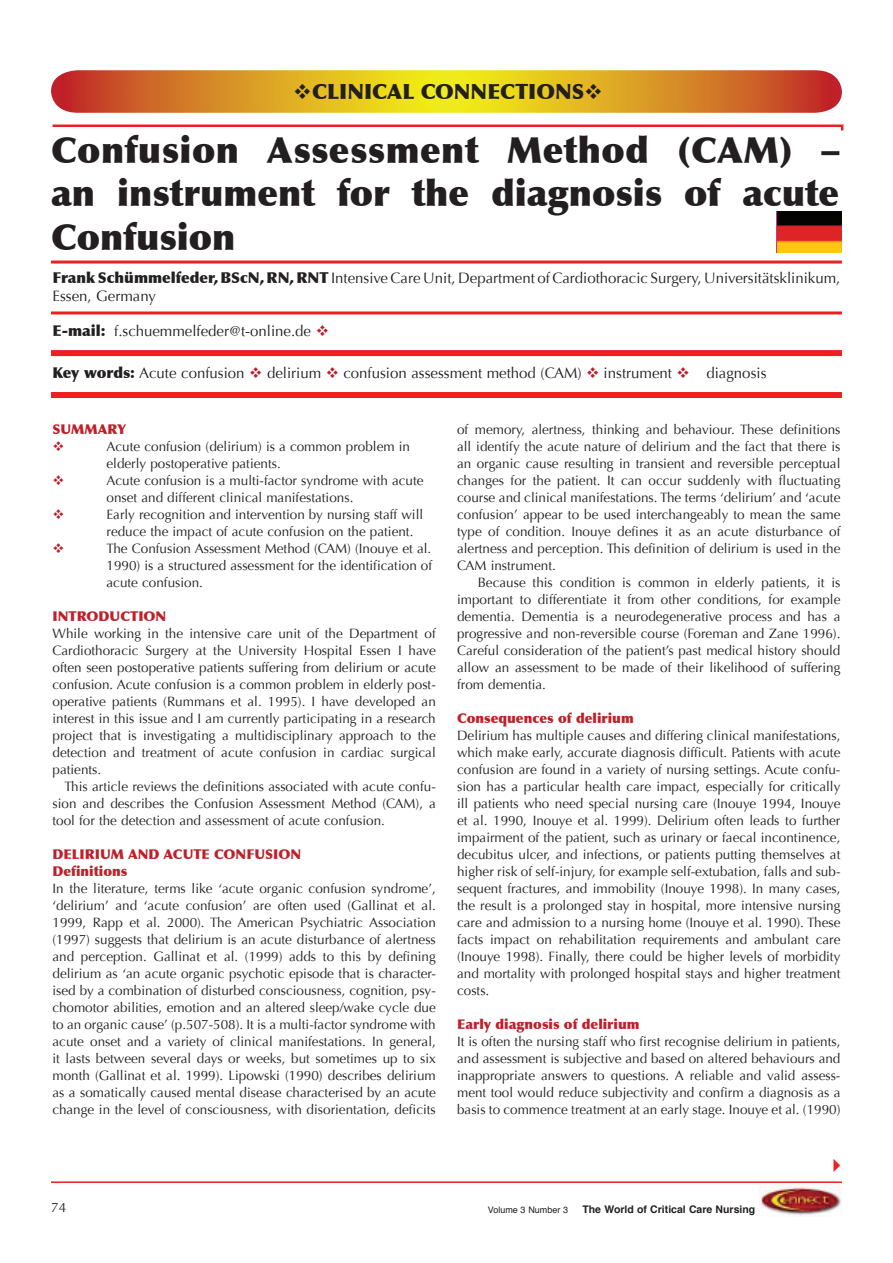
<style>
.page{position:relative;width:893px;height:1263px;background:#fff}
.page>*{position:absolute;margin:0;border:0;box-sizing:border-box;transform-origin:0 0}
.t1{font:900 36px/43.2px "Optima";color:#231f20;text-align:justify}
.t2{font:900 21px "Optima";color:#231f20}
.t3{font:15px/18px "Optima";color:#231f20}
.t4{font:13.5px/17px "Optima";color:#231f20;text-align:justify}
.t5{font:900 13.5px/17px "Optima";color:#be202a}
.t6{font:700 10.5px "Helvetica";color:#231f20}
.t7{font:9px "Helvetica";color:#231f20}
.s1{font-weight:900}
.s2{color:#be202a}
</style>
<div class="page">
<div style="left:53px;top:124px;width:790px;height:6px;background:#ee1f23"></div>
<hr style="left:51px;top:1181px;width:791px;height:2px;background:#ee1f23">
<img style="left:760px;top:1186px;width:81px;height:31px">
<svg style="left:51px;top:70px;width:791px;height:43px;background:#db9828"></svg>
<div style="left:50px;top:127px;width:791px;height:125px;background:#fff"></div>
<hr style="left:51px;top:260px;width:791px;height:3px;background:#ee1f23">
<hr style="left:51px;top:311px;width:791px;height:3px;background:#ee1f23">
<div style="left:51px;top:350px;width:791px;height:6px;background:#ee1f23"></div>
<div style="left:51px;top:392px;width:791px;height:6px;background:#ee1f23"></div>
<svg style="left:776px;top:211px;width:2px;height:42px"></svg>
<img style="left:778px;top:211px;width:64px;height:42px">
<h2 class="t2" style="left:293px;top:79px;width:311px">❖CLINICAL CONNECTIONS❖</h2>
<h1 class="t1" style="left:51px;top:129px;width:790px">Confusion Assessment Method (CAM) – an instrument for the diagnosis of acute Confusion</h1>
<p class="t3" style="left:53px;top:269px;width:789px"><span class="s1">Frank Schümmelfeder, BScN, RN, RNT</span> Intensive Care Unit, Department of Cardiothoracic Surgery, Universitätsklinikum,<br>Essen, Germany</p>
<p class="t3" style="left:53px;top:322px;width:278px"><span class="s1">E-mail:</span> f.schuemmelfeder@t-online.de <span class="s2">❖</span></p>
<p class="t3" style="left:53px;top:365px;width:715px"><span class="s1">Key words:</span> Acute confusion <span class="s2">❖</span> delirium <span class="s2">❖</span> confusion assessment method (CAM) <span class="s2">❖</span> instrument <span class="s2">❖</span> diagnosis</p>
<p class="t5" style="left:53px;top:421px;width:75px">SUMMARY</p>
<p class="t4" style="left:107px;top:438px;width:305px">Acute confusion (delirium) is a common problem in elderly postoperative patients.</p>
<p class="t4" style="left:107px;top:472px;width:319px">Acute confusion is a multi-factor syndrome with acute onset and different clinical manifestations.</p>
<p class="t4" style="left:107px;top:506px;width:318px">Early recognition and intervention by nursing staff will reduce the impact of acute confusion on the patient.</p>
<p class="t4" style="left:107px;top:540px;width:327px">The Confusion Assessment Method (CAM) (Inouye et al.<br>1990) is a structured assessment for the identification of acute confusion.</p>
<p class="t5" style="left:53px;top:608px;width:115px">INTRODUCTION</p>
<p class="t4" style="left:53px;top:625px;width:385px">While working in the intensive care unit of the Department of Cardiothoracic Surgery at the University Hospital Essen I have often seen postoperative patients suffering from delirium or acute confusion. Acute confusion is a common problem in elderly post&shy;operative patients (Rummans et al. 1995). I have developed an interest in this issue and I am currently participating in a research project that is investigating a multidisciplinary approach to the detection and treatment of acute confusion in cardiac surgical patients.</p>
<p class="t4" style="left:53px;top:778px;width:385px;text-indent:12px">This article reviews the definitions associated with acute confu&shy;sion and describes the Confusion Assessment Method (CAM), a tool for the detection and assessment of acute confusion.</p>
<p class="t5" style="left:53px;top:846px;width:250px">DELIRIUM AND ACUTE CONFUSION<br>Definitions</p>
<p class="t4" style="left:53px;top:880px;width:385px">In the literature, terms like ‘acute organic confusion syndrome’, ‘delirium’ and ‘acute confusion’ are often used (Gallinat et al.<br>1999, Rapp et al. 2000). The American Psychiatric Association (1997) suggests that delirium is an acute disturbance of alertness and perception. Gallinat et al. (1999) adds to this by defining delirium as ‘an acute organic psychotic episode that is character&shy;ised by a combination of disturbed consciousness, cognition, psy&shy;chomotor abilities, emotion and an altered sleep/wake cycle due to an organic cause’ (p.507-508). It is a multi-factor syndrome with acute onset and a variety of clinical manifestations. In general, it lasts between several days or weeks, but sometimes up to six month (Gallinat et al. 1999). Lipowski (1990) describes delirium as a somatically caused mental disease characterised by an acute change in the level of consciousness, with disorientation, deficits</p>
<p class="t4" style="left:457px;top:421px;width:385px">of memory, alertness, thinking and behaviour. These definitions all identify the acute nature of delirium and the fact that there is an organic cause resulting in transient and reversible perceptual changes for the patient. It can occur suddenly with fluctuating course and clinical manifestations. The terms ‘delirium’ and ‘acute confusion’ appear to be used interchangeably to mean the same type of condition. Inouye defines it as an acute disturbance of alertness and perception. This definition of delirium is used in the CAM instrument.</p>
<p class="t4" style="left:457px;top:574px;width:385px;text-indent:21px">Because this condition is common in elderly patients, it is important to differentiate it from other conditions, for example dementia. Dementia is a neurodegenerative process and has a progressive and non-reversible course (Foreman and Zane 1996).<br>Careful consideration of the patient’s past medical history should allow an assessment to be made of their likelihood of suffering from dementia.</p>
<p class="t5" style="left:457px;top:710px;width:178px">Consequences of delirium</p>
<p class="t4" style="left:457px;top:727px;width:385px">Delirium has multiple causes and differing clinical manifestations, which make early, accurate diagnosis difficult. Patients with acute confusion are found in a variety of nursing settings. Acute confu&shy;sion has a particular health care impact, especially for critically ill patients who need special nursing care (Inouye 1994, Inouye et al. 1990, Inouye et al. 1999). Delirium often leads to further impairment of the patient, such as urinary or faecal incontinence, decubitus ulcer, and infections, or patients putting themselves at higher risk of self-injury, for example self-extubation, falls and sub&shy;sequent fractures, and immobility (Inouye 1998). In many cases, the result is a prolonged stay in hospital, more intensive nursing care and admission to a nursing home (Inouye et al. 1990). These facts impact on rehabilitation requirements and ambulant care (Inouye 1998). Finally, there could be higher levels of morbidity and mortality with prolonged hospital stays and higher treatment costs.</p>
<p class="t5" style="left:457px;top:1016px;width:184px">Early diagnosis of delirium</p>
<p class="t4" style="left:457px;top:1033px;width:385px">It is often the nursing staff who first recognise delirium in patients, and assessment is subjective and based on altered behaviours and inappropriate answers to questions. A reliable and valid assess&shy;ment tool would reduce subjectivity and confirm a diagnosis as a basis to commence treatment at an early stage. Inouye et al. (1990)</p>
<p class="t4" style="left:51px;top:1199px;width:17px">74</p>
<p class="t7" style="left:488px;top:1206px;width:82px">Volume 3 Number 3</p>
<p class="t6" style="left:582px;top:1205px;width:174px">The World of Critical Care Nursing</p>
</div>
